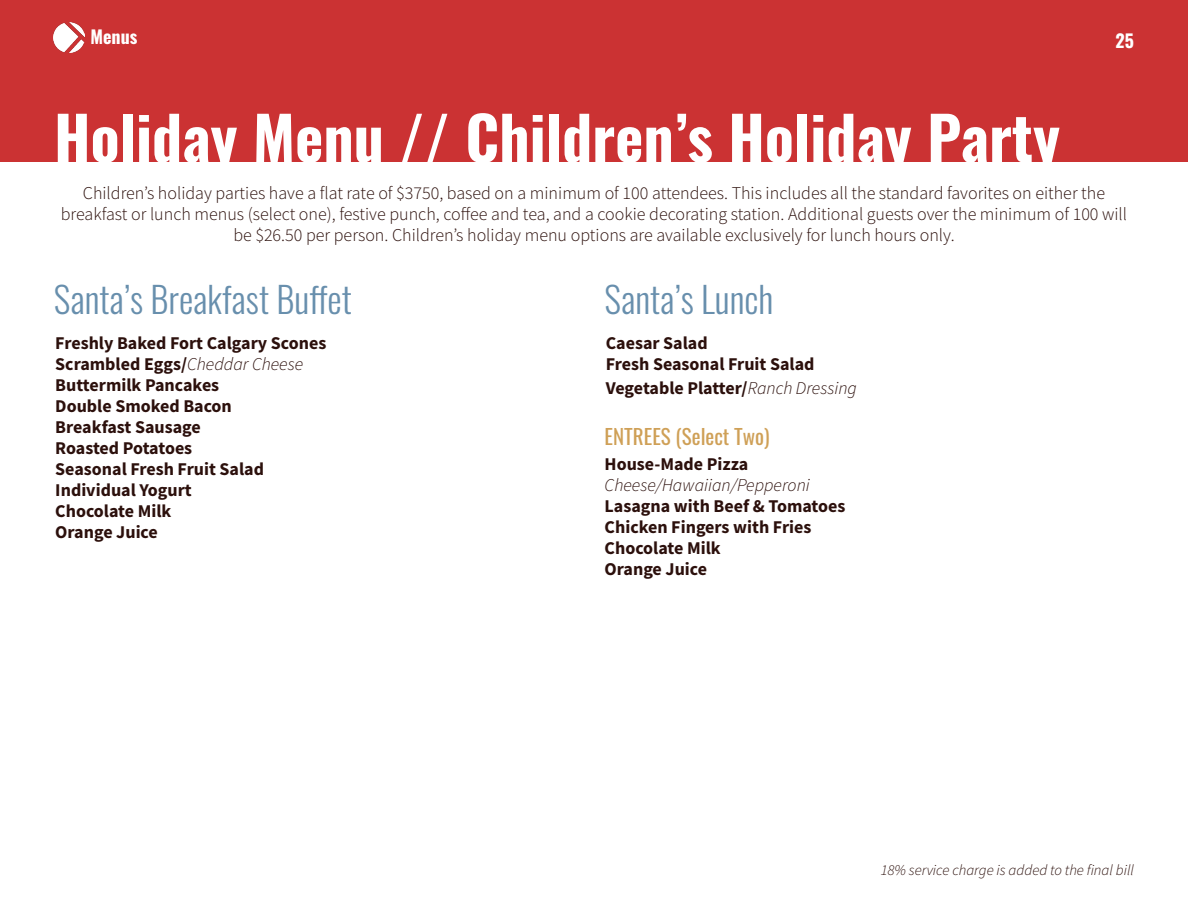
<style>
.page{position:relative;width:1188px;height:918px;background:#fff}
.page>*{position:absolute;margin:0;border:0;box-sizing:border-box;transform-origin:0 0}
.t1{font:700 60px "Oswald";color:#fff}
.t2{font:300 36px "Oswald";color:#688fad}
.t3{font:21px "Oswald";color:#cfa057}
.t4{font:300 18px/21px "Source Sans Pro";color:#2c100c;text-align:center}
.t5{font:700 18px "Source Sans Pro";color:#2c100c}
.t6{font:italic 300 18px "Source Sans Pro";color:#2c100c}
.t7{font:700 18px "Source Sans Pro";letter-spacing:-.02em;color:#2c100c}
.t8{font:700 18px "Oswald";color:#fff}
.t9{font:italic 300 15px "Source Sans Pro";color:#2c100c}
.s1{font-weight:300;font-style:italic}
</style>
<div class="page">
<div style="left:0;top:0;width:1188px;height:162px;background:#cb3233"></div>
<img style="left:54px;top:22px;width:30px;height:30px">
<p class="t8" style="left:90px;top:27px;width:48px">Menus</p>
<p class="t8" style="left:1116px;top:31px;width:20px">25</p>
<p class="t1" style="left:54px;top:107px;width:1008px">Holiday Menu // Children’s Holiday Party</p>
<p class="t4" style="left:61px;top:182px;width:1068px">Children’s holiday parties have a flat rate of $3750, based on a minimum of 100 attendees. This includes all the standard favorites on either the breakfast or lunch menus (select one), festive punch, coffee and tea, and a cookie decorating station. Additional guests over the minimum of 100 will be $26.50 per person. Children’s holiday menu options are available exclusively for lunch hours only.</p>
<p class="t2" style="left:54px;top:268px;width:300px">Santa’s Breakfast Buffet</p>
<p class="t2" style="left:605px;top:268px;width:170px">Santa’s Lunch</p>
<p class="t5" style="left:55px;top:330px;width:273px">Freshly Baked Fort Calgary Scones</p>
<p class="t5" style="left:55px;top:351px;width:249px">Scrambled Eggs/<span class="s1">Cheddar Cheese</span></p>
<p class="t5" style="left:55px;top:372px;width:165px">Buttermilk Pancakes</p>
<p class="t5" style="left:55px;top:393px;width:178px">Double Smoked Bacon</p>
<p class="t5" style="left:55px;top:414px;width:147px">Breakfast Sausage</p>
<p class="t7" style="left:55px;top:435px;width:138px">Roasted Potatoes</p>
<p class="t5" style="left:55px;top:456px;width:210px">Seasonal Fresh Fruit Salad</p>
<p class="t5" style="left:55px;top:477px;width:138px">Individual Yogurt</p>
<p class="t5" style="left:55px;top:498px;width:118px">Chocolate Milk</p>
<p class="t5" style="left:55px;top:519px;width:104px">Orange Juice</p>
<p class="t5" style="left:606px;top:330px;width:103px">Caesar Salad</p>
<p class="t5" style="left:606px;top:351px;width:210px">Fresh Seasonal Fruit Salad</p>
<p class="t5" style="left:606px;top:375px;width:253px">Vegetable Platter/<span class="s1">Ranch Dressing</span></p>
<p class="t3" style="left:605px;top:418px;width:167px">ENTREES (Select Two)</p>
<p class="t5" style="left:605px;top:451px;width:145px">House-Made Pizza</p>
<p class="t6" style="left:605px;top:474px;width:207px">Cheese/Hawaiian/Pepperoni</p>
<p class="t5" style="left:605px;top:493px;width:242px">Lasagna with Beef &amp; Tomatoes</p>
<p class="t5" style="left:605px;top:514px;width:208px">Chicken Fingers with Fries</p>
<p class="t5" style="left:605px;top:535px;width:118px">Chocolate Milk</p>
<p class="t5" style="left:605px;top:556px;width:104px">Orange Juice</p>
<p class="t9" style="left:881px;top:861px;width:255px">18% service charge is added to the final bill</p>
</div>
